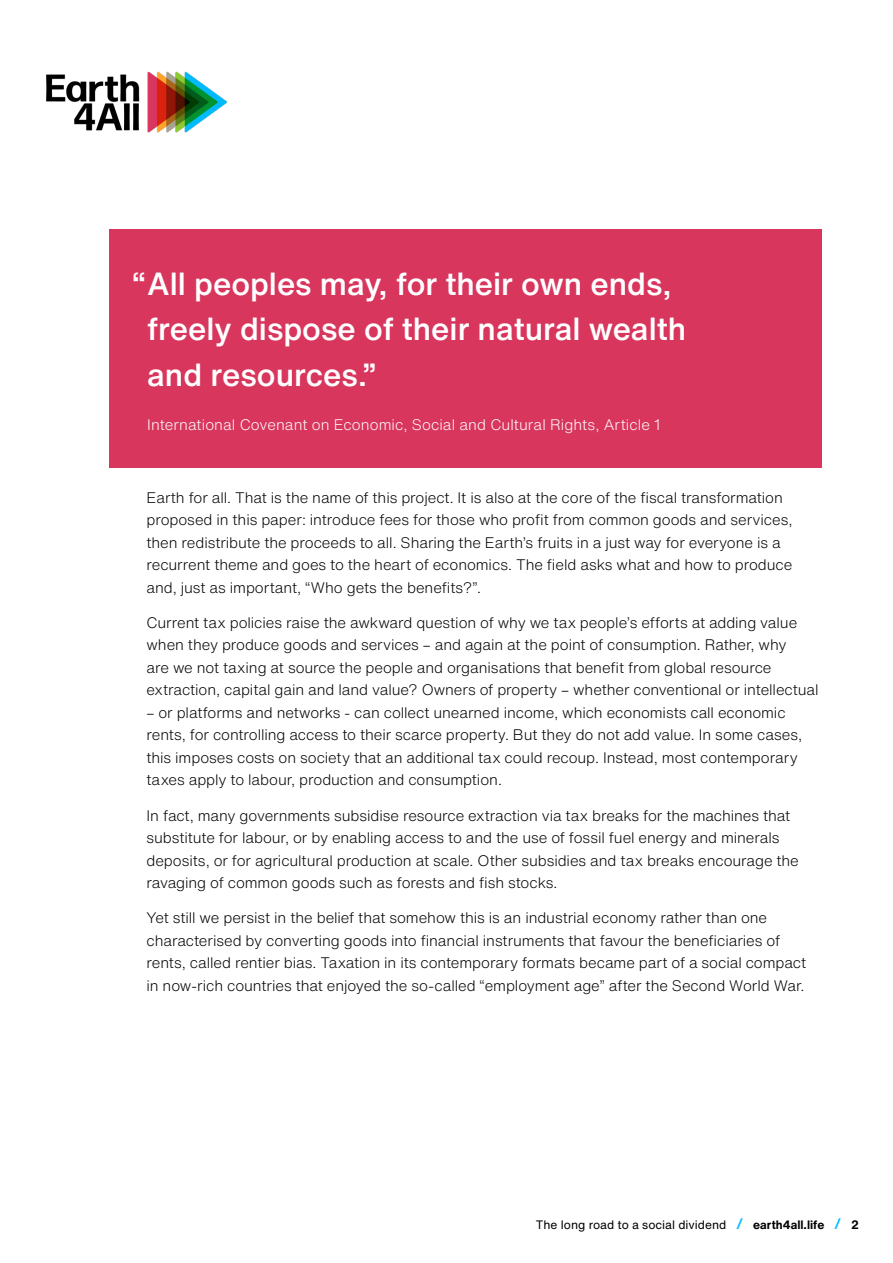
<style>
.page{position:relative;width:893px;height:1263px;background:#fff}
.page>*{position:absolute;margin:0;border:0;box-sizing:border-box;transform-origin:0 0}
.t1{font:500 31.5px/45px "Helvetica Now Text";color:#fff}
.t2{font:300 15px/22.5px "Helvetica Now Text";letter-spacing:-.005em;color:#000}
.t3{font:300 15px "Helvetica Now Text";letter-spacing:.005em;color:#fff}
.t4{font:12px "Helvetica Now Text";color:#000}
.s1{font-weight:500;font-size:15px;color:#00baff}
.s2{font-weight:700}
</style>
<div class="page">
<img style="left:46px;top:71px;width:181px;height:62px">
<div style="left:109px;top:230px;width:712px;height:238px;background:#d9365e"></div>
<h1 class="t1" style="left:147px;top:261px;width:540px;text-indent:-15px">“All peoples may, for their own ends, freely dispose of their natural wealth and resources.”</h1>
<p class="t3" style="left:147px;top:413px;width:515px">International Covenant on Economic, Social and Cultural Rights, Article 1</p>
<p class="t2" style="left:146px;top:485px;width:647px">Earth for all. That is the name of this project. It is also at the core of the fiscal transformation proposed in this paper: introduce fees for those who profit from common goods and services, then redistribute the proceeds to all. Sharing the Earth’s fruits in a just way for everyone is a recurrent theme and goes to the heart of economics. The field asks what and how to produce and, just as important, “Who gets the benefits?”.</p>
<p class="t2" style="left:146px;top:611px;width:674px">Current tax policies raise the awkward question of why we tax people’s efforts at adding value when they produce goods and services – and again at the point of consumption. Rather, why<br>are we not taxing at source the people and organisations that benefit from global resource extraction, capital gain and land value? Owners of property – whether conventional or intellectual</p>
<p class="t2" style="left:146px;top:701px;width:657px">– or platforms and networks - can collect unearned income, which economists call economic rents, for controlling access to their scarce property. But they do not add value. In some cases, this imposes costs on society that an additional tax could recoup. Instead, most contemporary taxes apply to labour, production and consumption.</p>
<p class="t2" style="left:146px;top:803px;width:654px">In fact, many governments subsidise resource extraction via tax breaks for the machines that substitute for labour, or by enabling access to and the use of fossil fuel energy and minerals deposits, or for agricultural production at scale. Other subsidies and tax breaks encourage the ravaging of common goods such as forests and fish stocks.</p>
<p class="t2" style="left:146px;top:906px;width:661px">Yet still we persist in the belief that somehow this is an industrial economy rather than one characterised by converting goods into financial instruments that favour the beneficiaries of rents, called rentier bias. Taxation in its contemporary formats became part of a social compact in now-rich countries that enjoyed the so-called “employment age” after the Second World War.</p>
<p class="t4" style="left:536px;top:1215px;width:325px">The long road to a social dividend <span class="s1">/</span> <span class="s2">earth4all.life</span> <span class="s1">/</span> <span class="s2">2</span></p>
</div>
